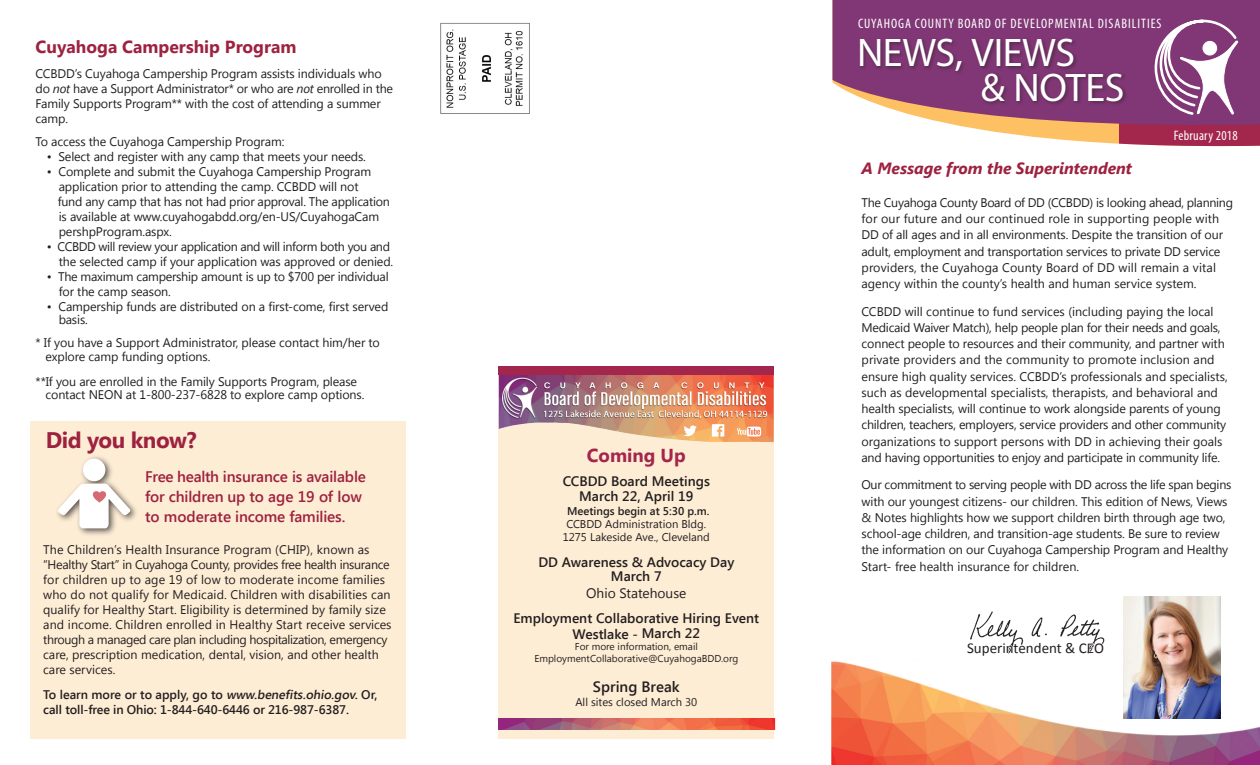
<style>
.page{position:relative;width:1260px;height:765px;background:#fff}
.page>*{position:absolute;margin:0;border:0;box-sizing:border-box;transform-origin:0 0}
.t1{font:40px "Myriad Pro";letter-spacing:-.01em;color:#fff}
.t2{font:700 22.5px "Segoe UI";letter-spacing:-.02em;color:#9d2240}
.t3{font:700 18.75px "Segoe UI";color:#a3264c}
.t4{font:700 17.5px "Segoe UI";color:#9d2240}
.t5{font:italic 700 16.25px "Segoe UI";color:#9d2240}
.t6{font:600 15.25px/20px "Segoe UI";letter-spacing:-.01em;color:#9d2240}
.t7{font:15px "Calibri";color:#231f20}
.t8{font:600 15px "Segoe UI";color:#231f20}
.t9{font:600 13.75px/15px "Segoe UI";color:#231f20;text-align:center}
.t10{font:condensed 13.75px "Myriad Pro";letter-spacing:.07em;color:#fff}
.t11{font:13.75px "Segoe UI";color:#231f20}
.t12{font:condensed 13.75px "Myriad Pro";letter-spacing:.02em;color:#fff}
.t13{font:12.5px/16.2px "Segoe UI";letter-spacing:-.01em;color:#231f20}
.t14{font:12.5px/15px "Segoe UI";letter-spacing:-.03em;color:#231f20;text-align:right}
.t15{font:600 12.5px/15px "Segoe UI";letter-spacing:-.01em;color:#231f20}
.t16{font:11.25px/12.5px "Segoe UI";color:#231f20;text-align:center}
.t17{font:600 11.25px "Segoe UI";color:#231f20}
.t18{font:10px/12px "Segoe UI";color:#231f20;text-align:center}
.s1{font-style:italic}
</style>
<div class="page">
<img style="left:970px;top:611px;width:135px;height:31px">
<img style="left:831px;top:661px;width:429px;height:104px">
<svg style="left:997px;top:132px;width:122px;height:12px"></svg>
<svg style="left:1119px;top:132px;width:141px;height:15px;background:#ac3b5c"></svg>
<svg style="left:832px;top:0;width:428px;height:132px;background:#99557e"></svg>
<div style="left:858px;top:36px;width:221px;height:40px;background:#231f20;opacity:.5"></div>
<svg style="left:1153px;top:18px;width:86px;height:99px"></svg>
<div style="left:980px;top:71px;width:148px;height:35px;background:#231f20;opacity:.5"></div>
<img style="left:1123px;top:597px;width:98px;height:122px">
<div style="left:30px;top:422px;width:376px;height:317px;background:#feedd5"></div>
<div style="left:54px;top:455px;width:84px;height:82px;background:#231f20;opacity:.75"></div>
<div style="left:83px;top:459px;width:22px;height:22px;background:#fff;border-radius:50%"></div>
<svg style="left:57px;top:484px;width:73px;height:44px"></svg>
<div style="left:499px;top:413px;width:275px;height:326px;background:#feedd5"></div>
<img style="left:499px;top:374px;width:275px;height:68px">
<svg style="left:684px;top:425px;width:13px;height:11px"></svg>
<svg style="left:712px;top:424px;width:12px;height:13px"></svg>
<svg style="left:737px;top:427px;width:24px;height:10px"></svg>
<img style="left:498px;top:719px;width:277px;height:11px">
<div style="left:499px;top:366px;width:275px;height:8px;background:#a3264c"></div>
<img style="left:440px;top:22px;width:90px;height:92px">
<svg style="left:1007px;top:642px;width:97px;height:12px"></svg>
<h3 class="t4" style="left:36px;top:34px;width:262px">Cuyahoga Campership Program</h3>
<p class="t13" style="left:36px;top:65px;width:359px;line-height:15.1px">CCBDD’s Cuyahoga Campership Program assists individuals who do <span class="s1">not</span> have a Support Administrator* or who are <span class="s1">not</span> enrolled in the Family Supports Program** with the cost of attending a summer camp.</p>
<p class="t13" style="left:36px;top:133px;width:250px">To access the Cuyahoga Campership Program:</p>
<p class="t13" style="left:47px;top:148px;width:321px">• Select and register with any camp that meets your needs.</p>
<p class="t13" style="left:58px;top:163px;width:334px;line-height:15px;text-indent:-11px">• Complete and submit the Cuyahoga Campership Program application prior to attending the camp. CCBDD will not<br>fund any camp that has not had prior approval. The application is available at www.cuyahogabdd.org/en-US/CuyahogaCam pershpProgram.aspx.</p>
<p class="t14" style="left:47px;top:238px;width:348px">• CCBDD will review your application and will inform both you and the selected camp if your application was approved or denied.</p>
<p class="t13" style="left:59px;top:268px;width:332px;line-height:15px;text-indent:-12px">• The maximum campership amount is up to $700 per individual for the camp season.</p>
<p class="t13" style="left:59px;top:299px;width:331px;line-height:13.8px;text-indent:-12px">• Campership funds are distributed on a first-come, first served basis.</p>
<p class="t13" style="left:46px;top:335px;width:336px;line-height:13.8px;text-indent:-10px">* If you have a Support Administrator, please contact him/her to explore camp funding options.</p>
<p class="t13" style="left:46px;top:374px;width:320px;line-height:13.8px;text-indent:-10px">**If you are enrolled in the Family Supports Program, please contact NEON at 1-800-237-6828 to explore camp options.</p>
<h2 class="t2" style="left:46px;top:424px;width:152px">Did you know?</h2>
<p class="t6" style="left:145px;top:466px;width:222px">Free health insurance is available for children up to age 19 of low to moderate income families.</p>
<p class="t13" style="left:43px;top:541px;width:350px;line-height:15px">The Children’s Health Insurance Program (CHIP), known as “Healthy Start” in Cuyahoga County, provides free health insurance for children up to age 19 of low to moderate income families who do not qualify for Medicaid. Children with disabilities can qualify for Healthy Start. Eligibility is determined by family size and income. Children enrolled in Healthy Start receive services through a managed care plan including hospitalization, emergency care, prescription medication, dental, vision, and other health care services.</p>
<p class="t15" style="left:43px;top:686px;width:336px">To l e a r n m o re o r to a p p l y, g o to www.benefits.ohio.gov. O r, call toll-free in Ohio: 1-844-640-6446 or 216-987-6387.</p>
<h3 class="t3" style="left:587px;top:442px;width:100px">Coming Up</h3>
<p class="t9" style="left:563px;top:473px;width:149px">CCBDD Board Meetings<br>March 22, April 19</p>
<p class="t17" style="left:567px;top:503px;width:144px">Meetings begin at 5:30 p.m.</p>
<p class="t16" style="left:563px;top:518px;width:149px">CCBDD Administration Bldg.<br>1275 Lakeside Ave., Cleveland</p>
<p class="t9" style="left:538px;top:555px;width:197px;line-height:13.8px">DD Awareness &amp; Advocacy Day<br>March 7</p>
<p class="t11" style="left:586px;top:583px;width:102px">Ohio Statehouse</p>
<p class="t9" style="left:513px;top:609px;width:247px;line-height:16.5px">Employment Collaborative Hiring Event<br>Westlake - March 22</p>
<p class="t18" style="left:534px;top:640px;width:205px">For more information, email<br>EmploymentCollaborative@CuyahogaBDD.org</p>
<p class="t8" style="left:593px;top:676px;width:88px">Spring Break</p>
<p class="t16" style="left:575px;top:695px;width:123px">All sites closed March 30</p>
<p class="t10" style="left:858px;top:15px;width:305px">CUYAHOGA COUNTY BOARD OF DEVELOPMENTAL DISABILITIES</p>
<h1 class="t1" style="left:857px;top:28px;width:220px">NEWS, VIEWS</h1>
<h1 class="t1" style="left:981px;top:63px;width:145px">&amp; NOTES</h1>
<p class="t12" style="left:1174px;top:127px;width:65px">FEBRUARY 2018</p>
<h3 class="t5" style="left:862px;top:157px;width:272px">A Message from the Superintendent</h3>
<p class="t13" style="left:862px;top:194px;width:373px">The Cuyahoga County Board of DD (CCBDD) is looking ahead, planning for our future and our continued role in supporting people with DD of all ages and in all environments. Despite the transition of our adult, employment and transportation services to private DD service providers, the Cuyahoga County Board of DD will remain a vital agency within the county’s health and human service system.</p>
<p class="t13" style="left:862px;top:303px;width:368px">CCBDD will continue to fund services (including paying the local Medicaid Waiver Match), help people plan for their needs and goals, connect people to resources and their community, and partner with private providers and the community to promote inclusion and ensure high quality services. CCBDD’s professionals and specialists, such as developmental specialists, therapists, and behavioral and health specialists, will continue to work alongside parents of young children, teachers, employers, service providers and other community organizations to support persons with DD in achieving their goals and having opportunities to enjoy and participate in community life.</p>
<p class="t13" style="left:862px;top:476px;width:371px">Our commitment to serving people with DD across the life span begins with our youngest citizens- our children. This edition of News, Views &amp; Notes highlights how we support children birth through age two, school-age children, and transition-age students. Be sure to review the information on our Cuyahoga Campership Program and Healthy Start- free health insurance for children.</p>
<p class="t7" style="left:967px;top:639px;width:138px">Superintendent &amp; CEO</p>
</div>
